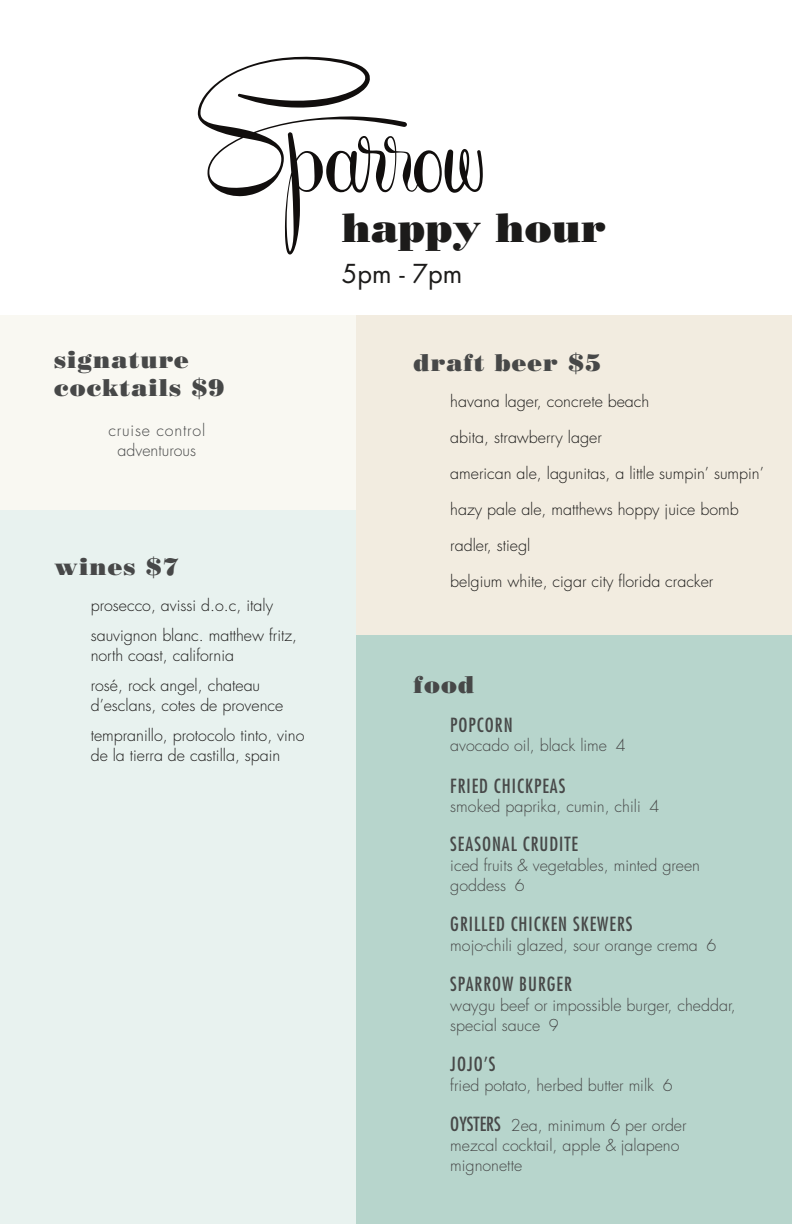
<style>
.page{position:relative;width:792px;height:1224px;background:#fff}
.page>*{position:absolute;margin:0;border:0;box-sizing:border-box;transform-origin:0 0}
.t1{font:40.6px "Bodoni Poster";color:#1c1b1a}
.t2{font:25.4px "Futura";color:#1c1b1a}
.t3{font:24px/28.8px "Bodoni Poster";letter-spacing:.045em;color:#474848}
.t4{font:condensed 19px "Futura";letter-spacing:.05em;color:#474848}
.t5{font:300 16px/30px "Futura";color:#1c1b1a}
.t6{font:300 16px/20px "Futura";color:#474848}
.t7{font:300 16px/20px "Futura";letter-spacing:.05em;color:#474848;text-align:center}
.s1{font-weight:400;font-stretch:condensed;font-size:19px}
</style>
<div class="page">
<div style="left:0;top:510px;width:396px;height:714px;background:#e8f2ef"></div>
<div style="left:0;top:315px;width:396px;height:195px;background:#f9f8f2"></div>
<div style="left:356px;top:315px;width:436px;height:545px;background:#f2ece0"></div>
<div style="left:356px;top:635px;width:436px;height:589px;background:#b7d5cc"></div>
<svg style="left:198px;top:56px;width:285px;height:199px"></svg>
<h3 class="t3" style="left:54px;top:345px;width:172px">signature cocktails $9</h3>
<p class="t7" style="left:108px;top:420px;width:98px">cruise control adventurous</p>
<h3 class="t3" style="left:54px;top:552px;width:126px">wines $7</h3>
<p class="t5" style="left:91px;top:590px;width:208px">prosecco, avissi d.o.c, italy sauvignon blanc. matthew fritz,</p>
<p class="t5" style="left:91px;top:640px;width:171px">north coast, california rosé, rock angel, chateau</p>
<p class="t5" style="left:91px;top:690px;width:215px">d’esclans, cotes de provence tempranillo, protocolo tinto, vino</p>
<p class="t5" style="left:91px;top:740px;width:191px">de la tierra de castilla, spain</p>
<h1 class="t1" style="left:342px;top:203px;width:266px">happy hour</h1>
<h2 class="t2" style="left:342px;top:256px;width:122px">5pm - 7pm</h2>
<h3 class="t3" style="left:414px;top:348px;width:189px">draft beer $5</h3>
<p class="t5" style="left:450px;top:386px;width:201px">havana lager, concrete beach</p>
<p class="t5" style="left:450px;top:422px;width:153px">abita, strawberry lager</p>
<p class="t5" style="left:450px;top:458px;width:315px">american ale, lagunitas, a little sumpin’ sumpin’</p>
<p class="t5" style="left:450px;top:494px;width:290px">hazy pale ale, matthews hoppy juice bomb</p>
<p class="t5" style="left:450px;top:530px;width:81px">radler, stiegl</p>
<p class="t5" style="left:450px;top:566px;width:265px">belgium white, cigar city florida cracker</p>
<h3 class="t3" style="left:414px;top:670px;width:62px">food</h3>
<p class="t4" style="left:450px;top:713px;width:64px">POPCORN</p>
<p class="t6" style="left:450px;top:735px;width:177px">avocado oil, black lime 4</p>
<p class="t4" style="left:450px;top:774px;width:117px">FRIED CHICKPEAS</p>
<p class="t6" style="left:450px;top:796px;width:211px">smoked paprika, cumin, chili 4</p>
<p class="t4" style="left:450px;top:832px;width:129px">SEASONAL CRUDITE</p>
<p class="t6" style="left:450px;top:855px;width:251px">iced fruits &amp; vegetables, minted green goddess 6</p>
<p class="t4" style="left:450px;top:912px;width:184px">GRILLED CHICKEN SKEWERS</p>
<p class="t6" style="left:450px;top:935px;width:268px">mojo-chili glazed, sour orange crema 6</p>
<p class="t4" style="left:450px;top:972px;width:123px">SPARROW BURGER</p>
<p class="t6" style="left:450px;top:995px;width:287px">waygu beef or impossible burger, cheddar, special sauce 9</p>
<p class="t4" style="left:450px;top:1052px;width:47px">JOJO’S</p>
<p class="t6" style="left:450px;top:1075px;width:224px">fried potato, herbed butter milk 6</p>
<p class="t6" style="left:450px;top:1115px;width:238px"><span class="s1">OYSTERS</span> 2ea, minimum 6 per order mezcal cocktail, apple &amp; jalapeno mignonette</p>
</div>
